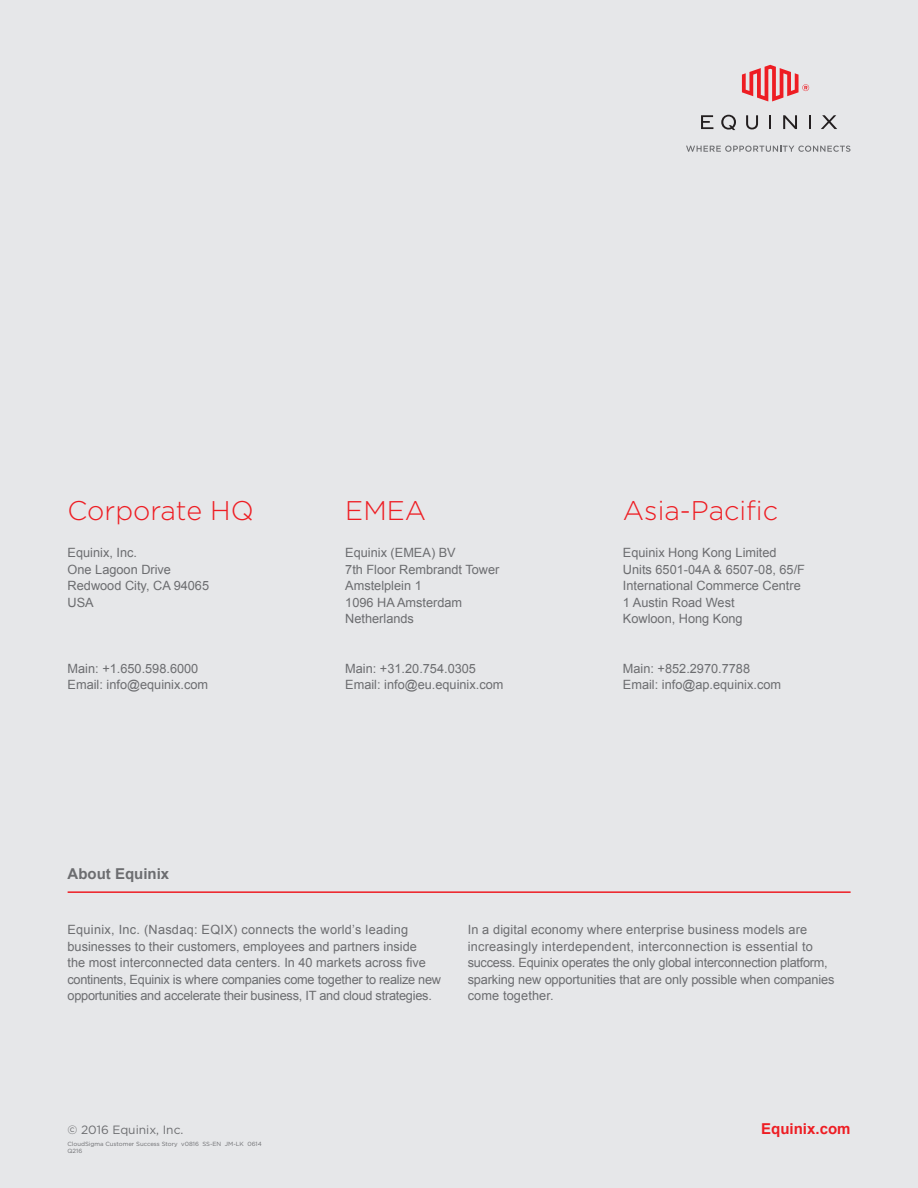
<style>
.page{position:relative;width:918px;height:1188px;background:#e6e7e9}
.page>*{position:absolute;margin:0;border:0;box-sizing:border-box;transform-origin:0 0}
.t1{font:300 27px "Gotham";color:#ee1d23}
.t2{font:700 15px "Arial";color:#6c6d70}
.t3{font:700 15px "Arial";color:#ee1d23}
.Body_Copy{font:12.75px/16.5px "Arial";color:#6c6d70}
.Copyright{font:12px "Gotham";color:#6c6d70}
.Copyright_Code{font:6px "Gotham";color:#6c6d70}
</style>
<div class="page">
<hr style="left:68px;top:891px;width:783px;height:2px;background:#ee1d23">
<svg style="left:701px;top:115px;width:12px;height:14px"></svg>
<svg style="left:746px;top:115px;width:12px;height:14px"></svg>
<svg style="left:769px;top:115px;width:2px;height:14px"></svg>
<svg style="left:783px;top:115px;width:14px;height:14px"></svg>
<svg style="left:809px;top:115px;width:2px;height:14px"></svg>
<svg style="left:821px;top:115px;width:16px;height:14px"></svg>
<svg style="left:721px;top:115px;width:15px;height:15px"></svg>
<svg style="left:742px;top:65px;width:67px;height:36px"></svg>
<svg style="left:686px;top:146px;width:165px;height:6px"></svg>
<h1 class="t1" style="left:68px;top:494px;width:188px">Corporate HQ</h1>
<h1 class="t1" style="left:345px;top:494px;width:82px">EMEA</h1>
<h1 class="t1" style="left:623px;top:494px;width:157px">Asia-Pacific</h1>
<p class="Body_Copy" style="left:68px;top:545px;width:143px">Equinix, Inc.<br>One Lagoon Drive<br>Redwood City, CA 94065<br>USA</p>
<p class="Body_Copy" style="left:68px;top:660px;width:142px">Main: +1.650.598.6000<br>Email: info@equinix.com</p>
<p class="t2" style="left:68px;top:864px;width:103px">About Equinix</p>
<p class="Body_Copy" style="left:345px;top:545px;width:156px">Equinix (EMEA) BV<br>7th Floor Rembrandt Tower<br>Amstelplein 1<br>1096 HA Amsterdam<br>Netherlands</p>
<p class="Body_Copy" style="left:345px;top:660px;width:160px">Main: +31.20.754.0305<br>Email: info@eu.equinix.com</p>
<p class="Body_Copy" style="left:623px;top:545px;width:184px">Equinix Hong Kong Limited<br>Units 6501-04A &amp; 6507-08, 65/F<br>International Commerce Centre<br>1 Austin Road West<br>Kowloon, Hong Kong</p>
<p class="Body_Copy" style="left:623px;top:660px;width:160px">Main: +852.2970.7788<br>Email: info@ap.equinix.com</p>
<p class="Body_Copy" style="left:68px;top:922px;width:375px">Equinix, Inc. (Nasdaq: EQIX) connects the world’s leading businesses to their customers, employees and partners inside<br>the most interconnected data centers. In 40 markets across five continents, Equinix is where companies come together to realize new opportunities and accelerate their business, IT and cloud strategies.</p>
<p class="Body_Copy" style="left:468px;top:922px;width:368px">In a digital economy where enterprise business models are increasingly interdependent, interconnection is essential to success. Equinix operates the only global interconnection platform, sparking new opportunities that are only possible when companies come together.</p>
<p class="Copyright" style="left:67px;top:1122px;width:118px">© 2016 Equinix, Inc.</p>
<p class="t3" style="left:761px;top:1119px;width:91px">Equinix.com</p>
<p class="Copyright_Code" style="left:68px;top:1140px;width:196px">CloudSigma Customer Success Story v0816 SS-EN JM-LK 0614</p>
<p class="Copyright_Code" style="left:68px;top:1147px;width:16px">Q216</p>
</div>
